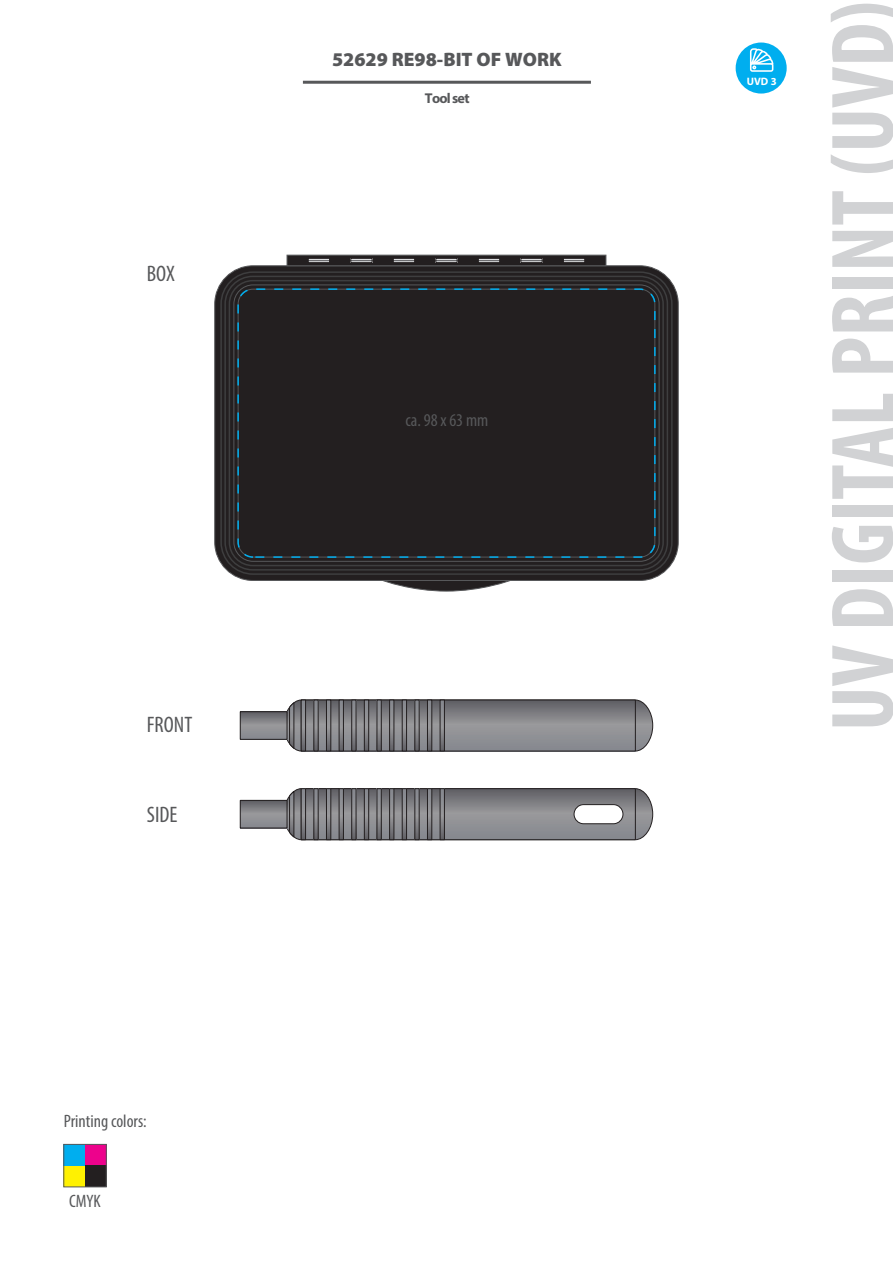
<style>
.page{position:relative;width:893px;height:1263px;background:#fff}
.page>*{position:absolute;margin:0;border:0;box-sizing:border-box;transform-origin:0 0}
.t1{font:700 condensed 90px "Myriad Pro";color:#d1d2d4}
.t2{font:condensed 22.5px "Myriad Pro";color:#57585a}
.t3{font:900 19.5px "Myriad Pro";color:#57585a}
.t4{font:condensed 18px "Myriad Pro";color:#57585a}
.t5{font:700 14.25px "Myriad Pro";letter-spacing:-.055em;color:#57585a}
.t6{font:700 10.8px "Myriad Pro";color:#fff}
</style>
<div class="page">
<hr style="left:303px;top:81px;width:288px;height:3px;background:#57585a">
<svg style="left:287px;top:699px;width:366px;height:52px;background:#7c7c80"></svg>
<svg style="left:242px;top:713px;width:43px;height:25px"></svg>
<div style="left:240px;top:711px;width:47px;height:29px;border:1px solid #231f20"></div>
<svg style="left:283px;top:788px;width:370px;height:52px;background:#7b7b7f"></svg>
<svg style="left:242px;top:802px;width:43px;height:24px"></svg>
<div style="left:240px;top:800px;width:47px;height:28px;border:1px solid #231f20"></div>
<div style="left:574px;top:805px;width:49px;height:19px;background:#fff;border-radius:10px"></div>
<div style="left:574px;top:804px;width:49px;height:20px;border:1px solid #231f20;border-radius:10px"></div>
<svg style="left:383px;top:570px;width:127px;height:21px"></svg>
<div style="left:382px;top:569px;width:129px;height:22px;border:1px solid #57585a;border-radius:50%"></div>
<div style="left:215px;top:266px;width:463px;height:314px;background:#231f20;border-radius:38px"></div>
<div style="left:220px;top:271px;width:453px;height:304px;border:2px solid #3e3e3f;border-radius:32px"></div>
<div style="left:224px;top:276px;width:444px;height:295px;border:2px solid #3e3e3f;border-radius:28px"></div>
<div style="left:229px;top:280px;width:435px;height:286px;border:2px solid #3e3e3f;border-radius:23px"></div>
<div style="left:233px;top:285px;width:426px;height:277px;border:1px solid #57585a;border-radius:19px"></div>
<div style="left:287px;top:255px;width:319px;height:11px;background:#231f20;border:1px solid #57585a"></div>
<div style="left:308px;top:258px;width:22px;height:5px;background:#6c6c6f"></div>
<div style="left:308px;top:258px;width:22px;height:5px;border:1px solid #231f20"></div>
<div style="left:351px;top:258px;width:21px;height:5px;background:#6c6c6f"></div>
<div style="left:350px;top:258px;width:22px;height:5px;border:1px solid #231f20"></div>
<div style="left:393px;top:258px;width:22px;height:5px;background:#6c6c6f"></div>
<div style="left:393px;top:258px;width:22px;height:5px;border:1px solid #231f20"></div>
<div style="left:436px;top:258px;width:21px;height:5px;background:#6c6c6f"></div>
<div style="left:435px;top:258px;width:22px;height:5px;border:1px solid #231f20"></div>
<div style="left:478px;top:258px;width:22px;height:5px;background:#6c6c6f"></div>
<div style="left:478px;top:258px;width:22px;height:5px;border:1px solid #231f20"></div>
<div style="left:521px;top:258px;width:21px;height:5px;background:#6c6c6f"></div>
<div style="left:520px;top:258px;width:23px;height:5px;border:1px solid #231f20"></div>
<div style="left:563px;top:258px;width:22px;height:5px;background:#6c6c6f"></div>
<div style="left:563px;top:258px;width:22px;height:5px;border:1px solid #231f20"></div>
<div style="left:736px;top:43px;width:51px;height:51px;background:#00aeef;border-radius:50%"></div>
<svg style="left:750px;top:48px;width:23px;height:24px"></svg>
<div style="left:237px;top:288px;width:419px;height:270px;border:2px dashed #00aeef;border-radius:15px"></div>
<div style="left:85px;top:1144px;width:21px;height:22px;background:#ed028c"></div>
<div style="left:85px;top:1166px;width:21px;height:21px;background:#231f20"></div>
<div style="left:64px;top:1166px;width:21px;height:21px;background:#fff101"></div>
<div style="left:64px;top:1144px;width:21px;height:22px;background:#00aeef"></div>
<div style="left:63px;top:1144px;width:44px;height:43px;border:1px solid #57585a"></div>
<p class="t2" style="left:147px;top:260px;width:30px">BOX</p>
<p class="t2" style="left:147px;top:711px;width:47px">FRONT</p>
<p class="t2" style="left:147px;top:801px;width:32px">SIDE</p>
<p class="t4" style="left:64px;top:1110px;width:84px">Printing colors:</p>
<p class="t4" style="left:69px;top:1190px;width:33px">CMYK</p>
<p class="t3" style="left:332px;top:47px;width:231px">52629 RE98-BIT OF WORK</p>
<p class="t5" style="left:425px;top:89px;width:46px">Tool set</p>
<p class="t4" style="left:405px;top:409px;width:84px">ca. 98 x 63 mm</p>
<p class="t6" style="left:747px;top:75px;width:31px">UVD 3</p>
<h1 class="t1" style="left:807px;top:731px;width:732px;rotate:-90deg">UV DIGITAL PRINT (UVD)</h1>
</div>
